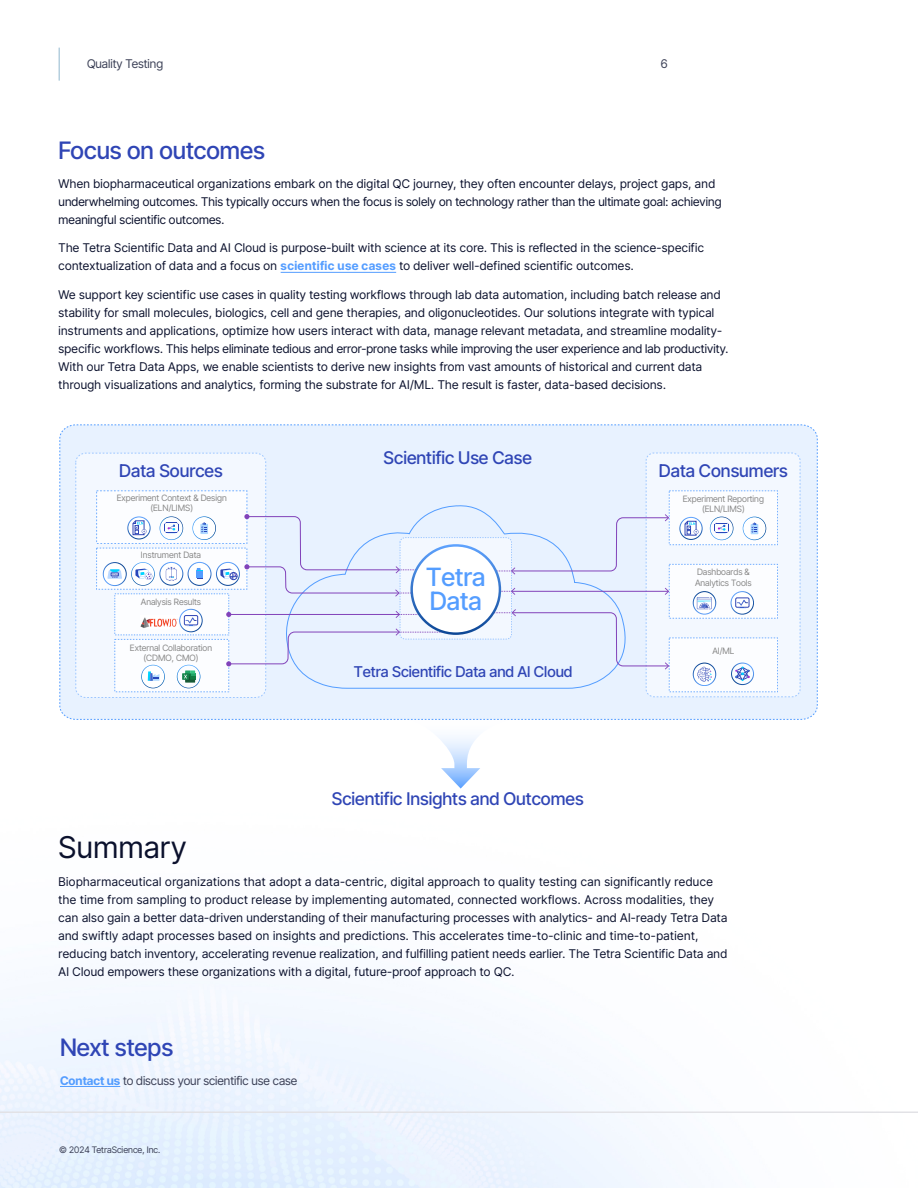
<style>
.page{position:relative;width:918px;height:1188px;background:#fff}
.page>*{position:absolute;margin:0;border:0;box-sizing:border-box;transform-origin:0 0}
.h0_new{font:30px "Inter Tight";letter-spacing:.02em;color:#0b112d}
.t1{font:500 25.2px/23.5px "Inter Tight";color:#549dff}
.t2{font:500 24px "Inter Tight";color:#2f45b5}
.t3{font:500 17.55px "Inter Tight";color:#2f45b5}
.t4{font:500 14.85px "Inter Tight";color:#2f45b5}
.main{font:12px/18px "Inter Tight";letter-spacing:.03em;color:#0b112d}
.main-2{font:12px/18px "Inter Tight";letter-spacing:.01em;color:#0b112d}
.main-3{font:12px "Inter Tight";color:#3c4157}
.main-4{font:9px "Inter Tight";color:#3c4157}
.t5{font:8.7px/10.5px "Inter Tight";color:#898989;text-align:center}
.s1{font-weight:700;color:#549dff}
</style>
<div class="page">
<hr style="left:0;top:1112px;width:918px;height:1px;background:#e2e2e6">
<hr style="left:60px;top:1086px;width:60px;height:1px;background:#549dff">
<hr style="left:58px;top:48px;width:2px;height:33px;background:#b5cfde">
<hr style="left:281px;top:272px;width:115px;height:1px;background:#549dff">
<svg style="left:429px;top:729px;width:58px;height:60px"></svg>
<svg style="left:59px;top:424px;width:759px;height:296px;background:#e3efff"></svg>
<svg style="left:75px;top:453px;width:191px;height:245px"></svg>
<svg style="left:96px;top:453px;width:705px;height:244px"></svg>
<p class="main-3" style="left:87px;top:55px;width:78px">Quality Testing</p>
<p class="main-3" style="left:661px;top:55px;width:8px">6</p>
<p class="t2" style="left:58px;top:133px;width:208px">Focus on outcomes</p>
<p class="main-2" style="left:58px;top:174px;width:664px">When biopharmaceutical organizations embark on the digital QC journey, they often encounter delays, project gaps, and underwhelming outcomes. This typically occurs when the focus is solely on technology rather than the ultimate goal: achieving meaningful scientific outcomes.</p>
<p class="main" style="left:58px;top:239px;width:647px">The Tetra Scientific Data and AI Cloud is purpose-built with science at its core. This is reflected in the science-specific contextualization of data and a focus on <span class="s1">scientific use cases</span> to deliver well-defined scientific outcomes.</p>
<p class="main" style="left:58px;top:285px;width:671px">We support key scientific use cases in quality testing workflows through lab data automation, including batch release and stability for small molecules, biologics, cell and gene therapies, and oligonucleotides. Our solutions integrate with typical instruments and applications, optimize how users interact with data, manage relevant metadata, and streamline modality&shy;specific workflows. This helps eliminate tedious and error-prone tasks while improving the user experience and lab productivity.<br>With our Tetra Data Apps, we enable scientists to derive new insights from vast amounts of historical and current data through visualizations and analytics, forming the substrate for AI/ML. The result is faster, data-based decisions.</p>
<p class="t3" style="left:384px;top:444px;width:150px">Scientific Use Case</p>
<p class="t3" style="left:119px;top:458px;width:105px">Data Sources</p>
<p class="t3" style="left:659px;top:458px;width:130px">Data Consumers</p>
<p class="t5" style="left:117px;top:492px;width:111px">Experiment Сontext &amp; Design (ELN/LIMS)</p>
<p class="t5" style="left:683px;top:493px;width:83px">Experiment Reporting (ELN/LIMS)</p>
<p class="t5" style="left:141px;top:550px;width:62px">Instrument Data</p>
<p class="t5" style="left:141px;top:597px;width:62px">Analysis Results</p>
<p class="t5" style="left:130px;top:642px;width:84px">External Collaboration (CDMO, CMO)</p>
<p class="t1" style="left:426px;top:565px;width:61px">Tetra<br>Data</p>
<p class="t4" style="left:354px;top:660px;width:220px">Tetra Scientific Data and AI Cloud</p>
<p class="t3" style="left:332px;top:786px;width:253px">Scientific Insights and Outcomes</p>
<p class="t5" style="left:695px;top:567px;width:58px;text-align:left">Dashboards &amp;<br>Analytics Tools</p>
<p class="t5" style="left:712px;top:645px;width:24px">AI/ML</p>
<p class="h0_new" style="left:58px;top:825px;width:129px">Summary</p>
<p class="main" style="left:58px;top:873px;width:670px">Biopharmaceutical organizations that adopt a data-centric, digital approach to quality testing can significantly reduce the time from sampling to product release by implementing automated, connected workflows. Across modalities, they can also gain a better data-driven understanding of their manufacturing processes with analytics- and AI-ready Tetra Data and swiftly adapt processes based on insights and predictions. This accelerates time-to-clinic and time-to-patient, reducing batch inventory, accelerating revenue realization, and fulfilling patient needs earlier. The Tetra Scientific Data and AI Cloud empowers these organizations with a digital, future-proof approach to QC.</p>
<p class="t2" style="left:60px;top:1030px;width:115px">Next steps</p>
<p class="main-3" style="left:60px;top:1071px;width:239px"><span class="s1">Contact us</span> to discuss your scientific use case</p>
<p class="main-4" style="left:59px;top:1143px;width:103px">© 2024 TetraScience, Inc.</p>
</div>
